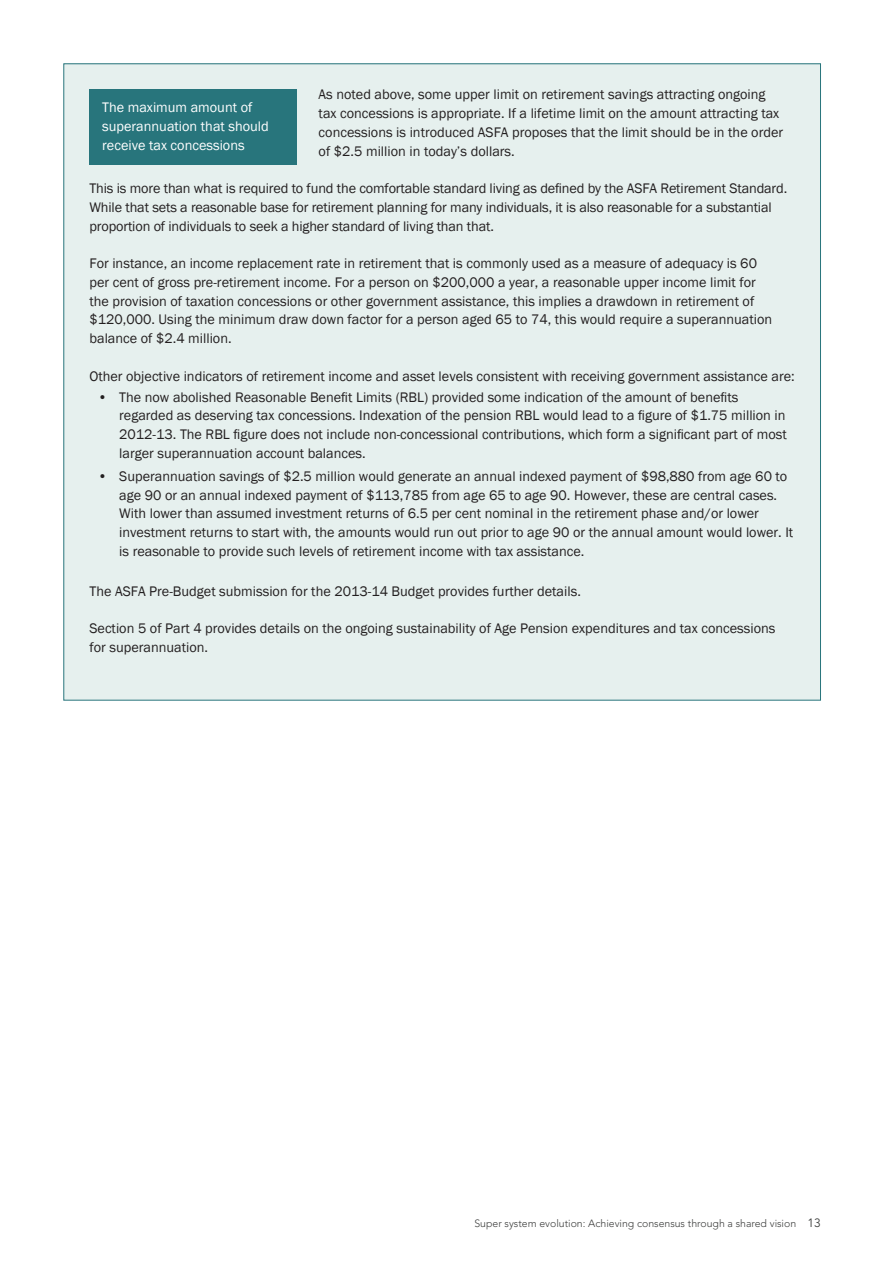
<style>
.page{position:relative;width:893px;height:1263px;background:#fff}
.page>*{position:absolute;margin:0;border:0;box-sizing:border-box;transform-origin:0 0}
.t1{font:14.25px/18.8px "Franklin Gothic";color:#231f20}
.t2{font:14.25px/18.8px "Franklin Gothic";color:#fff}
.t3{font:300 10.5px "Avenir";color:#3d3e3d}
.s1{font-weight:400;font-size:12px}
</style>
<div class="page">
<div style="left:64px;top:64px;width:756px;height:636px;background:#e6f0ee"></div>
<div style="left:89px;top:89px;width:208px;height:76px;background:#28757c"></div>
<p class="t1" style="left:319px;top:86px;width:466px">As noted above, some upper limit on retirement savings attracting ongoing tax concessions is appropriate. If a lifetime limit on the amount attracting tax concessions is introduced ASFA proposes that the limit should be in the order of $2.5 million in today’s dollars.</p>
<p class="t1" style="left:89px;top:179px;width:699px">This is more than what is required to fund the comfortable standard living as defined by the ASFA Retirement Standard.<br>While that sets a reasonable base for retirement planning for many individuals, it is also reasonable for a substantial proportion of individuals to seek a higher standard of living than that.</p>
<p class="t1" style="left:89px;top:255px;width:684px">For instance, an income replacement rate in retirement that is commonly used as a measure of adequacy is 60 per cent of gross pre-retirement income. For a person on $200,000 a year, a reasonable upper income limit for the provision of taxation concessions or other government assistance, this implies a drawdown in retirement of $120,000. Using the minimum draw down factor for a person aged 65 to 74, this would require a superannuation balance of $2.4 million.</p>
<p class="t1" style="left:89px;top:367px;width:707px">Other objective indicators of retirement income and asset levels consistent with receiving government assistance are:</p>
<p class="t1" style="left:119px;top:388px;width:669px;text-indent:-21px">• The now abolished Reasonable Benefit Limits (RBL) provided some indication of the amount of benefits regarded as deserving tax concessions. Indexation of the pension RBL would lead to a figure of $1.75 million in 2012-13. The RBL figure does not include non-concessional contributions, which form a significant part of most larger superannuation account balances.</p>
<p class="t1" style="left:119px;top:467px;width:676px;text-indent:-21px">• Superannuation savings of $2.5 million would generate an annual indexed payment of $98,880 from age 60 to age 90 or an annual indexed payment of $113,785 from age 65 to age 90. However, these are central cases.<br>With lower than assumed investment returns of 6.5 per cent nominal in the retirement phase and/or lower investment returns to start with, the amounts would run out prior to age 90 or the annual amount would lower. It is reasonable to provide such levels of retirement income with tax assistance.</p>
<p class="t1" style="left:89px;top:582px;width:493px">The ASFA Pre-Budget submission for the 2013-14 Budget provides further details.</p>
<p class="t1" style="left:89px;top:620px;width:687px">Section 5 of Part 4 provides details on the ongoing sustainability of Age Pension expenditures and tax concessions for superannuation.</p>
<p class="t2" style="left:102px;top:99px;width:168px">The maximum amount of superannuation that should receive tax concessions</p>
<p class="t3" style="left:474px;top:1218px;width:348px">Super system evolution: Achieving consensus through a shared vision <span class="s1">13</span></p>
</div>
